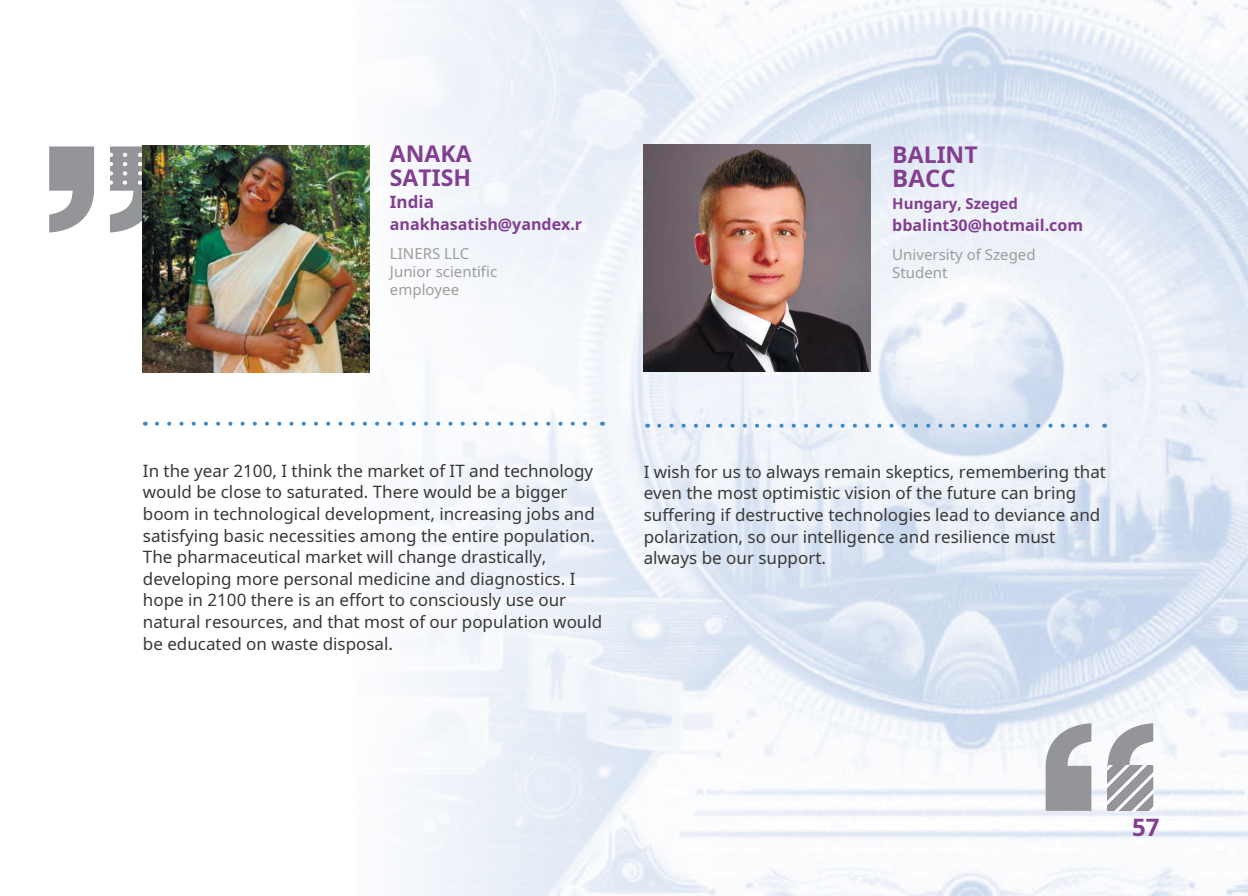
<style>
.page{position:relative;width:1248px;height:896px;background:#fff}
.page>*{position:absolute;margin:0;border:0;box-sizing:border-box;transform-origin:0 0}
.t1{font:700 24px "Noto Sans";color:#823e90}
.t2{font:700 23px/24px "Noto Sans";color:#823e90}
.t3{font:17px/21.6px "Noto Sans";color:#383837}
.t4{font:700 17px "Noto Sans";color:#823e90}
.t5{font:700 16px "Noto Sans";color:#823e90}
.t6{font:15px/18px "Noto Sans";color:#9c9c9b}
.t7{font:700 15px "Noto Sans";color:#823e90}
</style>
<div class="page">
<img style="left:354px;top:0;width:893px;height:896px">
<svg style="left:49px;top:146px;width:45px;height:86px"></svg>
<svg style="left:110px;top:146px;width:33px;height:86px"></svg>
<img style="left:143px;top:146px;width:227px;height:226px">
<svg style="left:157px;top:422px;width:439px;height:4px"></svg>
<svg style="left:659px;top:424px;width:439px;height:4px"></svg>
<img style="left:643px;top:145px;width:227px;height:226px">
<svg style="left:1045px;top:723px;width:46px;height:88px"></svg>
<svg style="left:1107px;top:723px;width:46px;height:88px"></svg>
<h2 class="t2" style="left:390px;top:141px;width:83px">ANAKA<br>SATISH</h2>
<h2 class="t2" style="left:892px;top:142px;width:87px">BALINT</h2>
<h1 class="t1" style="left:892px;top:161px;width:65px">BACC</h1>
<p class="t4" style="left:390px;top:190px;width:45px">India</p>
<p class="t5" style="left:390px;top:213px;width:194px">anakhasatish@yandex.r</p>
<p class="t7" style="left:892px;top:193px;width:127px">Hungary, Szeged</p>
<p class="t5" style="left:892px;top:214px;width:192px">bbalint30@hotmail.com</p>
<p class="t6" style="left:390px;top:244px;width:109px">LINERS LLC<br>Junior scientific employee</p>
<p class="t6" style="left:892px;top:245px;width:145px">University of Szeged<br>Student</p>
<p class="t3" style="left:143px;top:459px;width:461px">In the year 2100, I think the market of IT and technology would be close to saturated. There would be a bigger boom in technological development, increasing jobs and satisfying basic necessities among the entire population.<br>The pharmaceutical market will change drastically, developing more personal medicine and diagnostics. I hope in 2100 there is an effort to consciously use our natural resources, and that most of our population would be educated on waste disposal.</p>
<p class="t3" style="left:643px;top:460px;width:464px">I wish for us to always remain skeptics, remembering that even the most optimistic vision of the future can bring suffering if destructive technologies lead to deviance and polarization, so our intelligence and resilience must always be our support.</p>
<h1 class="t1" style="left:1132px;top:810px;width:29px">57</h1>
</div>
